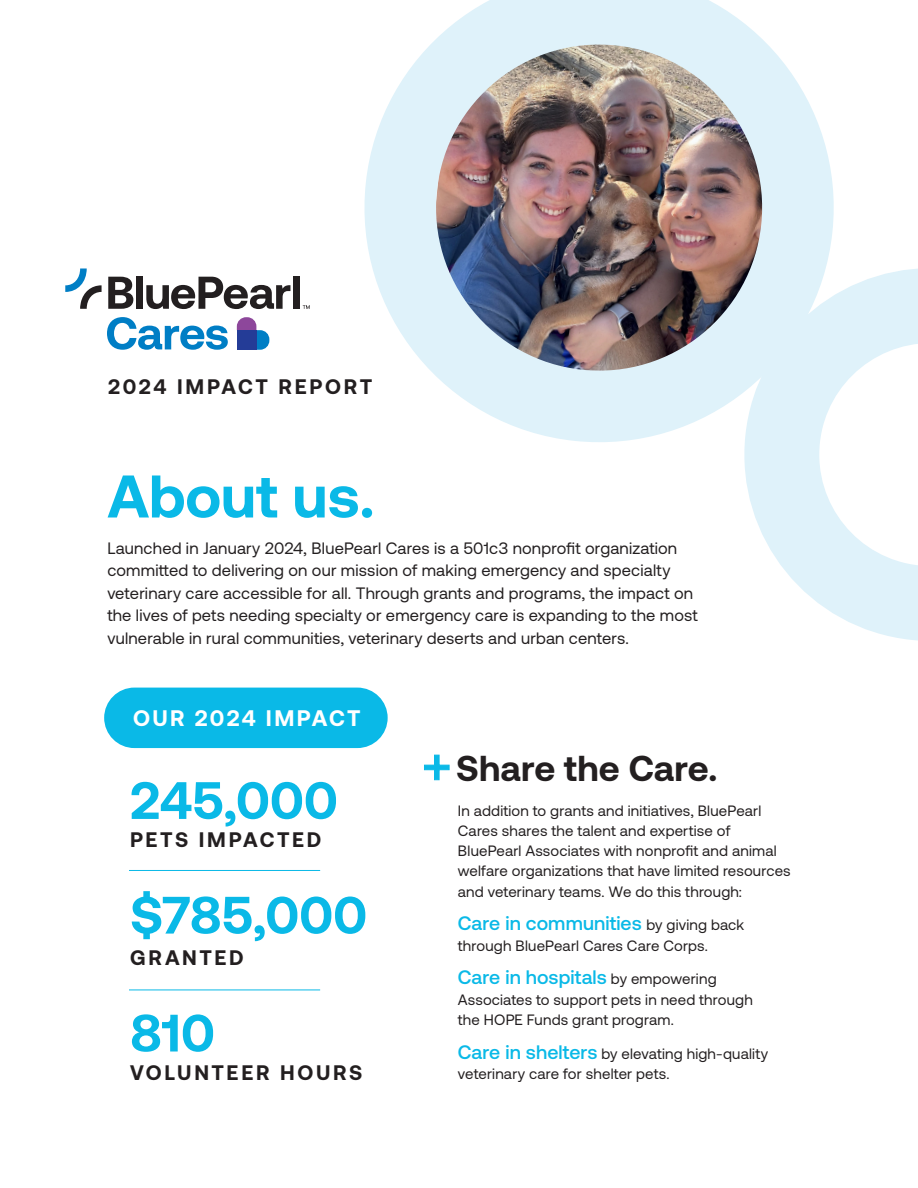
<style>
.page{position:relative;width:918px;height:1188px;background:#fff}
.page>*{position:absolute;margin:0;border:0;box-sizing:border-box;transform-origin:0 0}
.t1{font:700 60px "Aeonik";color:#0ab9e7}
.t2{font:700 52.5px "Aeonik";color:#0ab9e7}
.t3{font:700 36px "Aeonik";letter-spacing:.005em;color:#231f20}
.t4{font:700 22.5px "Aeonik";letter-spacing:.1em;color:#fff}
.t5{font:700 21px "Aeonik";letter-spacing:.125em;color:#231f20}
.t6{font:500 19.5px "Aeonik";letter-spacing:.005em;color:#0ab9e7}
.t7{font:16.5px/22.5px "Aeonik";letter-spacing:.01em;color:#231f20}
.t8{font:15px/20.2px "Aeonik";letter-spacing:.015em;color:#231f20}
.s1{font-weight:400;font-size:15px;color:#231f20}
.s2{font-weight:500;font-size:19.5px;color:#0ab9e7}
</style>
<div class="page">
<img style="left:364px;top:0;width:470px;height:442px">
<svg style="left:692px;top:216px;width:226px;height:425px"></svg>
<svg style="left:108px;top:277px;width:25px;height:32px"></svg>
<div style="left:136px;top:277px;width:6px;height:32px;background:#231f20"></div>
<svg style="left:146px;top:277px;width:144px;height:32px"></svg>
<div style="left:293px;top:277px;width:7px;height:32px;background:#231f20"></div>
<svg style="left:107px;top:317px;width:121px;height:33px"></svg>
<svg style="left:65px;top:268px;width:37px;height:41px"></svg>
<svg style="left:303px;top:305px;width:7px;height:4px"></svg>
<svg style="left:237px;top:317px;width:32px;height:33px"></svg>
<div style="left:237px;top:330px;width:19px;height:20px;background:#243c97"></div>
<div style="left:104px;top:688px;width:284px;height:60px;background:#0ab9e7;border-radius:30px"></div>
<hr style="left:129px;top:870px;width:191px;height:1px;background:#0ab9e7">
<hr style="left:129px;top:990px;width:191px;height:1px;background:#0ab9e7">
<svg style="left:424px;top:754px;width:26px;height:27px"></svg>
<p class="t5" style="left:108px;top:374px;width:266px">2024 IMPACT REPORT</p>
<p class="t1" style="left:107px;top:462px;width:269px">About us.</p>
<p class="t7" style="left:107px;top:537px;width:592px">Launched in January 2024, BluePearl Cares is a 501c3 nonprofit organization committed to delivering on our mission of making emergency and specialty veterinary care accessible for all. Through grants and programs, the impact on the lives of pets needing specialty or emergency care is expanding to the most vulnerable in rural communities, veterinary deserts and urban centers.</p>
<p class="t4" style="left:133px;top:705px;width:229px">OUR 2024 IMPACT</p>
<p class="t2" style="left:130px;top:770px;width:209px">245,000</p>
<p class="t5" style="left:130px;top:828px;width:193px">PETS IMPACTED</p>
<p class="t2" style="left:130px;top:885px;width:239px">$785,000</p>
<p class="t5" style="left:130px;top:946px;width:115px">GRANTED</p>
<p class="t2" style="left:130px;top:1003px;width:86px">810</p>
<p class="t5" style="left:130px;top:1061px;width:234px">VOLUNTEER HOURS</p>
<p class="t3" style="left:456px;top:747px;width:263px">Share the Care.</p>
<p class="t8" style="left:458px;top:800px;width:334px">In addition to grants and initiatives, BluePearl Cares shares the talent and expertise of BluePearl Associates with nonprofit and animal welfare organizations that have limited resources and veterinary teams. We do this through:</p>
<p class="t6" style="left:458px;top:913px;width:288px">Care in communities <span class="s1">by giving back</span></p>
<p class="t8" style="left:458px;top:935px;width:252px">through BluePearl Cares Care Corps.</p>
<p class="t6" style="left:458px;top:967px;width:260px">Care in hospitals <span class="s1">by empowering</span></p>
<p class="t8" style="left:458px;top:989px;width:296px">Associates to support pets in need through the HOPE Funds grant program.</p>
<p class="t8" style="left:458px;top:1043px;width:312px"><span class="s2">Care in shelters</span> by elevating high-quality veterinary care for shelter pets.</p>
</div>
